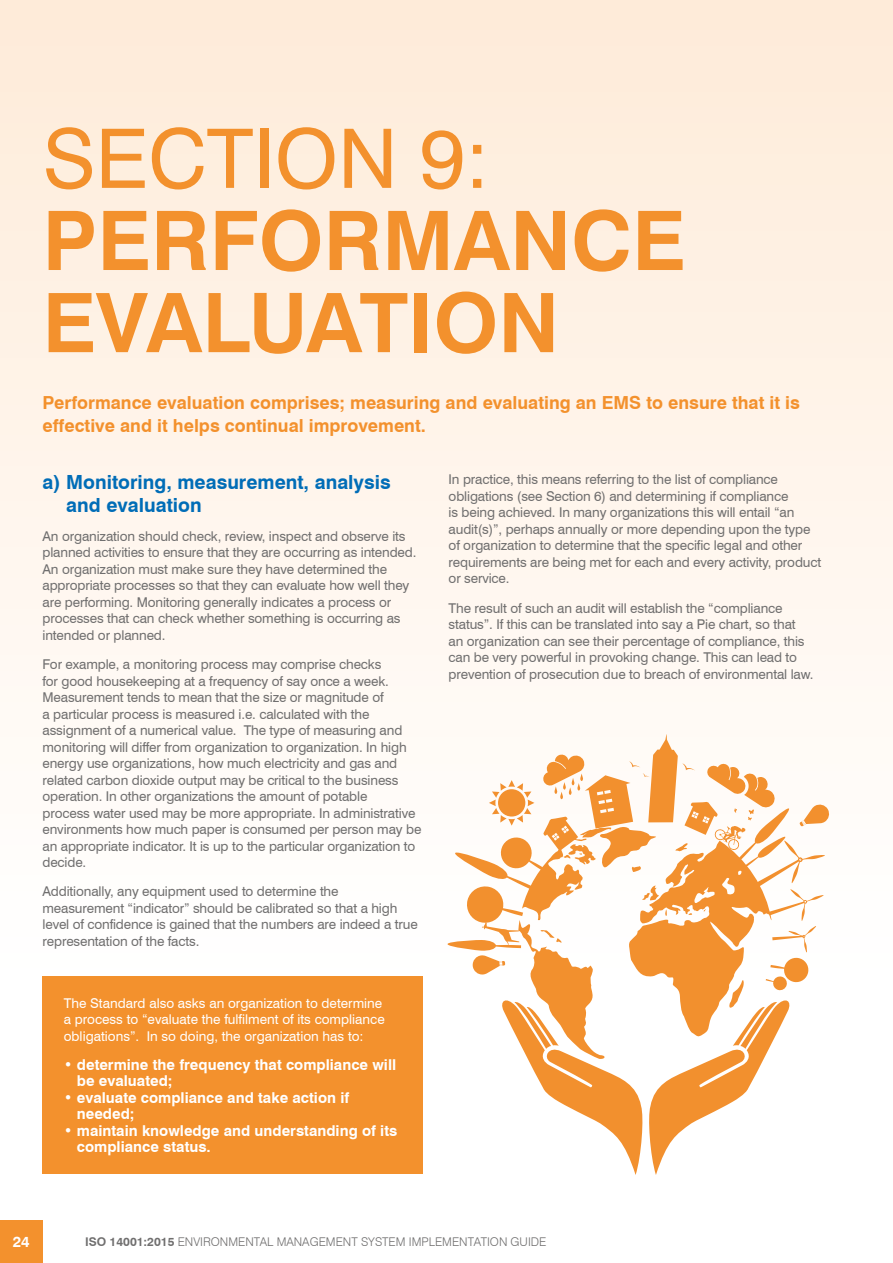
<style>
.page{position:relative;width:893px;height:1263px;background:#fff}
.page>*{position:absolute;margin:0;border:0;box-sizing:border-box;transform-origin:0 0}
.t1{font:700 82.2px/82.2px "Swiss 721 BT";color:#f3912d}
.t2{font:82.2px "Swiss 721 BT";color:#f3912d}
.t3{font:700 19.5px/22.5px "Swiss 721 BT";color:#006db7}
.t4{font:700 18px/22.5px "Swiss 721 BT";color:#f3912d}
.t5{font:700 15px/16.5px "Swiss 721 BT";color:#fff}
.t6{font:13.5px/16.5px "Swiss 721 BT";letter-spacing:-.01em;color:#706f6f}
.t7{font:13.5px/16.5px "Swiss 721 BT";color:#fff}
.t8{font:300 12px "Swiss 721 BT";color:#706f6f}
.s1{font-weight:700}
</style>
<div class="page">
<div style="left:0;top:1220px;width:43px;height:43px;background:#f3912d"></div>
<div style="left:0;top:0;width:893px;height:971px;background:linear-gradient(to bottom,#feebd8,#fff)"></div>
<div style="left:43px;top:976px;width:380px;height:198px;background:#f3912d"></div>
<svg style="left:447px;top:734px;width:383px;height:441px"></svg>
<h1 class="t2" style="left:43px;top:109px;width:448px">SECTION 9:</h1>
<h1 class="t1" style="left:43px;top:199px;width:645px">PERFORMANCE<br>EVALUATION</h1>
<h3 class="t4" style="left:43px;top:391px;width:759px">Performance evaluation comprises; measuring and evaluating an EMS to ensure that it is effective and it helps continual improvement.</h3>
<h2 class="t3" style="left:66px;top:471px;width:326px;text-indent:-24px">a) Monitoring, measurement, analysis and evaluation</h2>
<p class="t6" style="left:43px;top:528px;width:375px">An organization should check, review, inspect and observe its planned activities to ensure that they are occurring as intended.<br>An organization must make sure they have determined the appropriate processes so that they can evaluate how well they are performing. Monitoring generally indicates a process or processes that can check whether something is occurring as intended or planned.</p>
<p class="t6" style="left:43px;top:656px;width:380px">For example, a monitoring process may comprise checks<br>for good housekeeping at a frequency of say once a week.<br>Measurement tends to mean that the size or magnitude of<br>a particular process is measured i.e. calculated with the assignment of a numerical value. The type of measuring and monitoring will differ from organization to organization. In high energy use organizations, how much electricity and gas and related carbon dioxide output may be critical to the business operation. In other organizations the amount of potable<br>process water used may be more appropriate. In administrative environments how much paper is consumed per person may be an appropriate indicator. It is up to the particular organization to decide.</p>
<p class="t6" style="left:43px;top:883px;width:377px">Additionally, any equipment used to determine the measurement “indicator” should be calibrated so that a high level of confidence is gained that the numbers are indeed a true representation of the facts.</p>
<p class="t6" style="left:449px;top:471px;width:374px">In practice, this means referring to the list of compliance obligations (see Section 6) and determining if compliance<br>is being achieved. In many organizations this will entail “an audit(s)”, perhaps annually or more depending upon the type of organization to determine that the specific legal and other requirements are being met for each and every activity, product or service.</p>
<p class="t6" style="left:449px;top:599px;width:366px">The result of such an audit will establish the “compliance status”. If this can be translated into say a Pie chart, so that an organization can see their percentage of compliance, this can be very powerful in provoking change. This can lead to prevention of prosecution due to breach of environmental law.</p>
<p class="t7" style="left:64px;top:994px;width:322px">The Standard also asks an organization to determine a process to “evaluate the fulfilment of its compliance obligations”. In so doing, the organization has to:</p>
<p class="t5" style="left:77px;top:1056px;width:321px;text-indent:-13px">• determine the frequency that compliance will be evaluated;</p>
<p class="t5" style="left:77px;top:1089px;width:274px;text-indent:-13px">• evaluate compliance and take action if needed;</p>
<p class="t5" style="left:77px;top:1122px;width:322px;text-indent:-13px">• maintain knowledge and understanding of its compliance status.</p>
<p class="t5" style="left:13px;top:1234px;width:19px">24</p>
<p class="t8" style="left:85px;top:1235px;width:463px"><span class="s1">ISO 14001:2015</span> ENVIRONMENTAL MANAGEMENT SYSTEM IMPLEMENTATION GUIDE</p>
</div>
